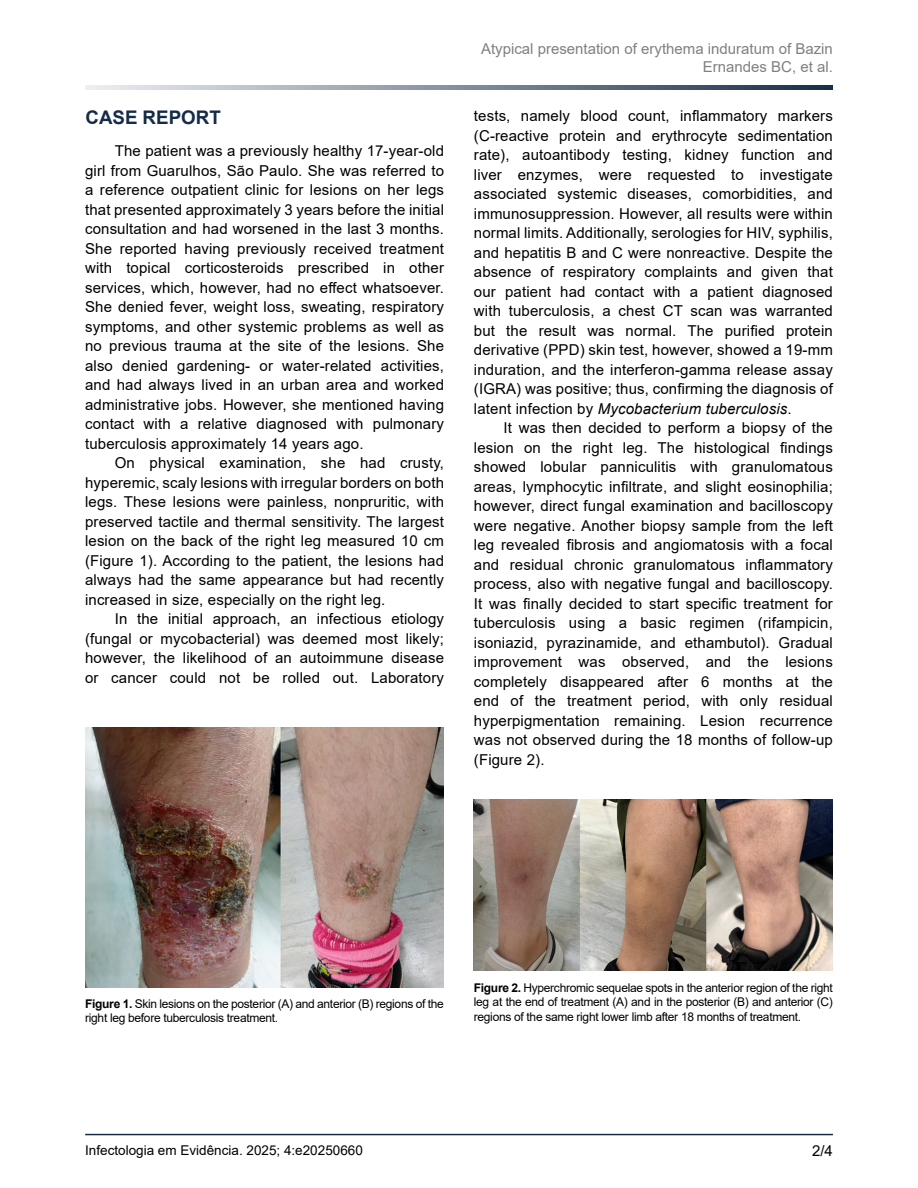
<style>
.page{position:relative;width:918px;height:1188px;background:#fff}
.page>*{position:absolute;margin:0;border:0;box-sizing:border-box;transform-origin:0 0}
.t1{font:700 18.75px "Arial";letter-spacing:.005em;color:#152c47}
.t2{font:15px/19.5px "Arial";letter-spacing:.01em;color:#000;text-align:justify}
.t3{font:15px/18px "Arial";color:#808080;text-align:right}
.t4{font:13.5px "Arial";color:#000}
.t5{font:12px/14.4px "Arial";letter-spacing:-.025em;color:#000}
.s1{font-style:italic}
.s2{font-weight:700}
</style>
<div class="page">
<svg style="left:85px;top:86px;width:748px;height:4px;background:#828e9d"></svg>
<hr style="left:85px;top:1134px;width:748px;height:1px;background:#162c46">
<img style="left:85px;top:727px;width:359px;height:261px">
<img style="left:474px;top:799px;width:359px;height:172px">
<p class="t1" style="left:85px;top:104px;width:137px">CASE REPORT</p>
<p class="t2" style="left:85px;top:141px;width:361px;text-indent:30px">The patient was a previously healthy 17-year-old girl from Guarulhos, São Paulo. She was referred to a reference outpatient clinic for lesions on her legs that presented approximately 3 years before the initial consultation and had worsened in the last 3 months.<br>She reported having previously received treatment with topical corticosteroids prescribed in other services, which, however, had no effect whatsoever.<br>She denied fever, weight loss, sweating, respiratory symptoms, and other systemic problems as well as no previous trauma at the site of the lesions. She also denied gardening- or water-related activities, and had always lived in an urban area and worked administrative jobs. However, she mentioned having contact with a relative diagnosed with pulmonary tuberculosis approximately 14 years ago.</p>
<p class="t2" style="left:85px;top:453px;width:361px;text-indent:30px">On physical examination, she had crusty, hyperemic, scaly lesions with irregular borders on both legs. These lesions were painless, nonpruritic, with preserved tactile and thermal sensitivity. The largest lesion on the back of the right leg measured 10 cm (Figure 1). According to the patient, the lesions had always had the same appearance but had recently increased in size, especially on the right leg.</p>
<p class="t2" style="left:85px;top:609px;width:361px;text-indent:30px">In the initial approach, an infectious etiology (fungal or mycobacterial) was deemed most likely; however, the likelihood of an autoimmune disease or cancer could not be rolled out. Laboratory</p>
<p class="t3" style="left:481px;top:39px;width:353px">Atypical presentation of erythema induratum of Bazin<br>Ernandes BC, et al.</p>
<p class="t2" style="left:474px;top:106px;width:361px">tests, namely blood count, inflammatory markers (C-reactive protein and erythrocyte sedimentation rate), autoantibody testing, kidney function and liver enzymes, were requested to investigate associated systemic diseases, comorbidities, and immunosuppression. However, all results were within normal limits. Additionally, serologies for HIV, syphilis, and hepatitis B and C were nonreactive. Despite the absence of respiratory complaints and given that our patient had contact with a patient diagnosed with tuberculosis, a chest CT scan was warranted but the result was normal. The purified protein derivative (PPD) skin test, however, showed a 19-mm induration, and the interferon-gamma release assay (IGRA) was positive; thus, confirming the diagnosis of latent infection by <span class="s1">Mycobacterium tuberculosis</span>.</p>
<p class="t2" style="left:474px;top:418px;width:361px;text-indent:30px">It was then decided to perform a biopsy of the lesion on the right leg. The histological findings showed lobular panniculitis with granulomatous areas, lymphocytic infiltrate, and slight eosinophilia; however, direct fungal examination and bacilloscopy were negative. Another biopsy sample from the left leg revealed fibrosis and angiomatosis with a focal and residual chronic granulomatous inflammatory process, also with negative fungal and bacilloscopy.<br>It was finally decided to start specific treatment for tuberculosis using a basic regimen (rifampicin, isoniazid, pyrazinamide, and ethambutol). Gradual improvement was observed, and the lesions completely disappeared after 6 months at the end of the treatment period, with only residual hyperpigmentation remaining. Lesion recurrence was not observed during the 18 months of follow-up (Figure 2).</p>
<p class="t5" style="left:85px;top:996px;width:360px"><span class="s2">Figure 1.</span> Skin lesions on the posterior (A) and anterior (B) regions of the right leg before tuberculosis treatment.</p>
<p class="t5" style="left:474px;top:981px;width:361px;text-align:justify"><span class="s2">Figure 2.</span> Hyperchromic sequelae spots in the anterior region of the right leg at the end of treatment (A) and in the posterior (B) and anterior (C) regions of the same right lower limb after 18 months of treatment.</p>
<p class="t4" style="left:85px;top:1141px;width:279px">Infectologia em Evidência. 2025; 4:e20250660</p>
<p class="t2" style="left:812px;top:1141px;width:22px">2/4</p>
</div>
